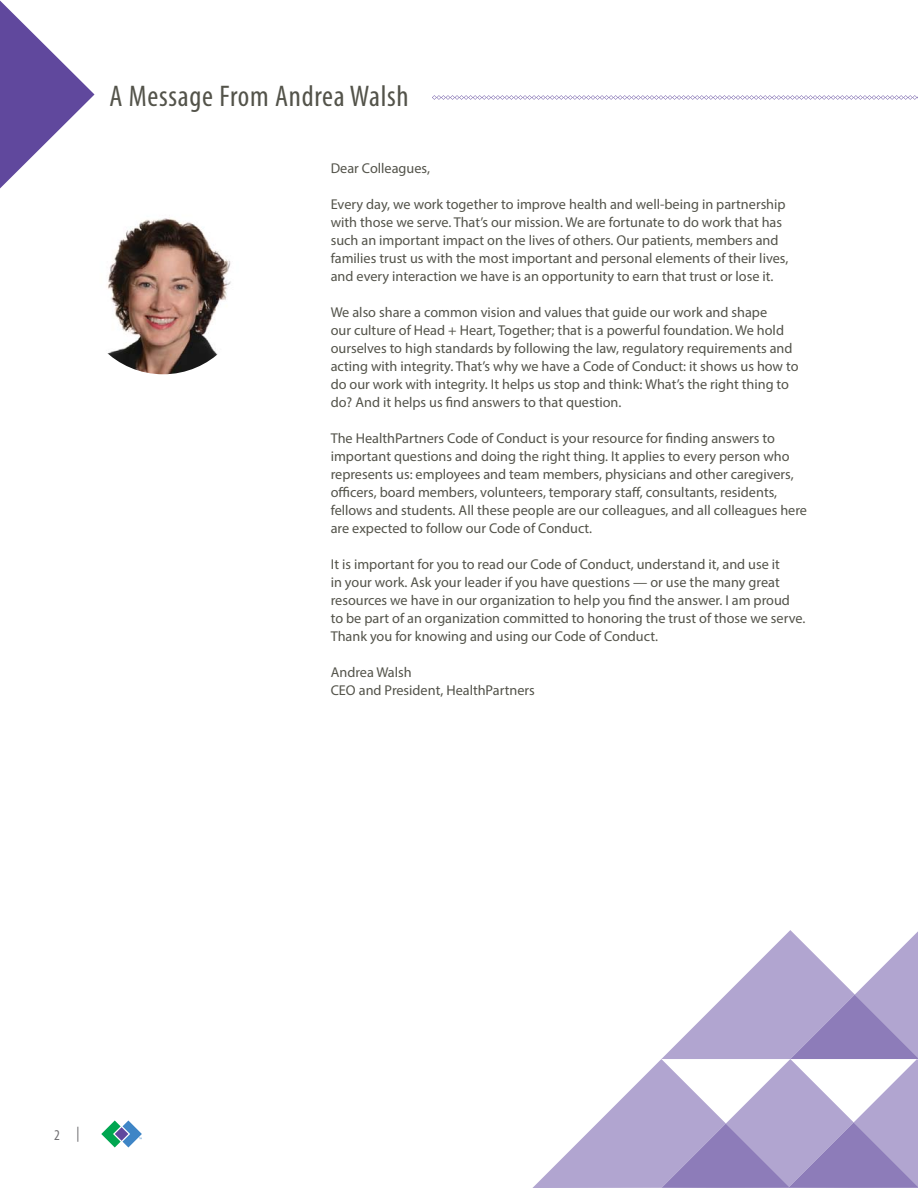
<style>
.page{position:relative;width:918px;height:1188px;background:#fff}
.page>*{position:absolute;margin:0;border:0;box-sizing:border-box;transform-origin:0 0}
.t1{font:condensed 30px "Myriad Pro";letter-spacing:.025em;color:#53534a}
.t2{font:condensed 15px "Myriad Pro";color:#717073}
.t3{font:14.25px/18px "Myriad Pro";color:#53534a}
</style>
<div class="page">
<svg style="left:0;top:0;width:94px;height:189px"></svg>
<img style="left:79px;top:206px;width:169px;height:168px;border-radius:50%">
<svg style="left:101px;top:1120px;width:41px;height:28px"></svg>
<svg style="left:432px;top:95px;width:486px;height:5px"></svg>
<svg style="left:532px;top:930px;width:386px;height:258px"></svg>
<h1 class="t1" style="left:110px;top:84px;width:301px">A Message From Andrea Walsh</h1>
<p class="t3" style="left:331px;top:160px;width:101px">Dear Colleagues,</p>
<p class="t3" style="left:331px;top:196px;width:459px">Every day, we work together to improve health and well-being in partnership with those we serve. That’s our mission. We are fortunate to do work that has such an important impact on the lives of others. Our patients, members and families trust us with the most important and personal elements of their lives, and every interaction we have is an opportunity to earn that trust or lose it.</p>
<p class="t3" style="left:331px;top:304px;width:469px">We also share a common vision and values that guide our work and shape<br>our culture of Head + Heart, Together; that is a powerful foundation. We hold ourselves to high standards by following the law, regulatory requirements and acting with integrity. That’s why we have a Code of Conduct: it shows us how to do our work with integrity. It helps us stop and think: What’s the right thing to do? And it helps us find answers to that question.</p>
<p class="t3" style="left:331px;top:430px;width:478px">The HealthPartners Code of Conduct is your resource for finding answers to important questions and doing the right thing. It applies to every person who represents us: employees and team members, physicians and other caregivers, officers, board members, volunteers, temporary staff, consultants, residents, fellows and students. All these people are our colleagues, and all colleagues here are expected to follow our Code of Conduct.</p>
<p class="t3" style="left:331px;top:556px;width:476px">It is important for you to read our Code of Conduct, understand it, and use it<br>in your work. Ask your leader if you have questions — or use the many great resources we have in our organization to help you find the answer. I am proud to be part of an organization committed to honoring the trust of those we serve.<br>Thank you for knowing and using our Code of Conduct.</p>
<p class="t3" style="left:331px;top:664px;width:206px">Andrea Walsh<br>CEO and President, HealthPartners</p>
<p class="t2" style="left:54px;top:1128px;width:27px">2 |</p>
</div>
